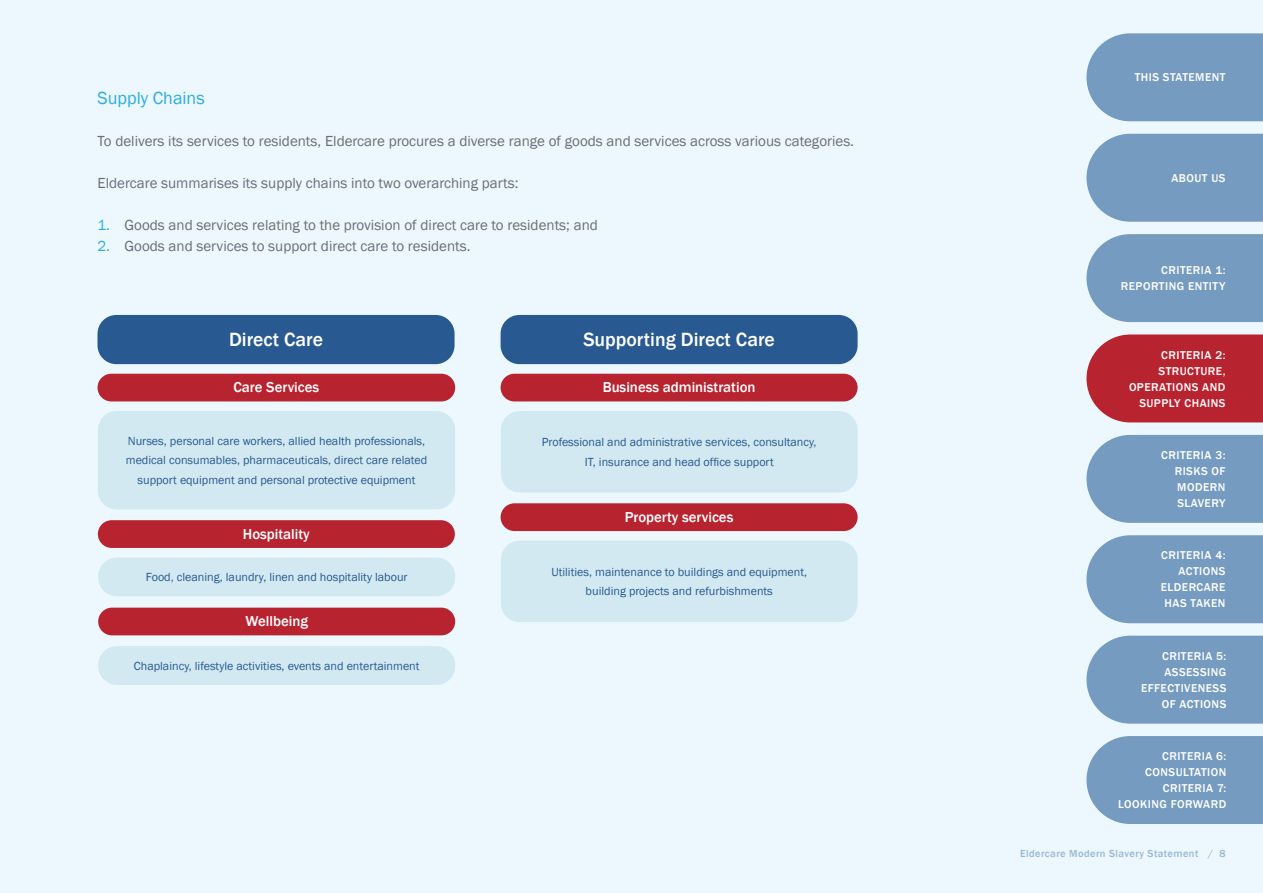
<style>
.page{position:relative;width:1263px;height:893px;background:#ecf8fe}
.page>*{position:absolute;margin:0;border:0;box-sizing:border-box;transform-origin:0 0}
.t1{font:500 19.65px "Franklin Gothic";color:#fff}
.t2{font:18px "Franklin Gothic";color:#2cace2}
.t3{font:15px "Franklin Gothic";color:#6d6e71}
.t4{font:500 14.85px "Franklin Gothic";color:#fff}
.t5{font:12.15px/19.6px "Franklin Gothic";color:#285990;text-align:center}
.t6{font:500 11.7px/16px "Franklin Gothic";letter-spacing:.04em;color:#fff;text-align:right}
.t7{font:500 10.5px "Franklin Gothic";letter-spacing:.04em;color:#759bc0}
.s1{color:#2cace2}
</style>
<div class="page">
<svg style="left:1086px;top:134px;width:177px;height:88px;background:#7ca1c4"></svg>
<svg style="left:1086px;top:234px;width:177px;height:88px;background:#7ca0c3"></svg>
<svg style="left:1086px;top:33px;width:177px;height:88px;background:#7ca1c4"></svg>
<svg style="left:1086px;top:334px;width:177px;height:88px;background:#bb313d"></svg>
<svg style="left:1086px;top:435px;width:177px;height:88px;background:#7ca0c3"></svg>
<svg style="left:1086px;top:535px;width:177px;height:88px;background:#7ca1c4"></svg>
<svg style="left:1086px;top:636px;width:177px;height:88px;background:#7ca1c4"></svg>
<div style="left:1086px;top:736px;width:177px;height:88px;background:#759bc0"></div>
<div style="left:501px;top:411px;width:357px;height:81px;background:#d2e9f2;border-radius:19px"></div>
<div style="left:501px;top:541px;width:357px;height:81px;background:#d2e9f2;border-radius:19px"></div>
<div style="left:501px;top:374px;width:357px;height:27px;background:#b82330;border-radius:14px"></div>
<div style="left:501px;top:503px;width:357px;height:28px;background:#b82330;border-radius:14px"></div>
<div style="left:501px;top:315px;width:357px;height:49px;background:#285990;border-radius:19px"></div>
<div style="left:98px;top:411px;width:357px;height:98px;background:#d2e9f2;border-radius:19px"></div>
<div style="left:98px;top:374px;width:357px;height:27px;background:#b82330;border-radius:14px"></div>
<div style="left:98px;top:315px;width:356px;height:49px;background:#285990;border-radius:19px"></div>
<div style="left:98px;top:557px;width:357px;height:39px;background:#d2e9f2;border-radius:19px"></div>
<div style="left:98px;top:646px;width:357px;height:39px;background:#d2e9f2;border-radius:19px"></div>
<div style="left:98px;top:520px;width:357px;height:28px;background:#b82330;border-radius:14px"></div>
<div style="left:98px;top:608px;width:357px;height:27px;background:#b82330;border-radius:14px"></div>
<h2 class="t2" style="left:98px;top:87px;width:109px">Supply Chains</h2>
<p class="t3" style="left:98px;top:132px;width:758px">To delivers its services to residents, Eldercare procures a diverse range of goods and services across various categories.</p>
<p class="t3" style="left:98px;top:174px;width:422px">Eldercare summarises its supply chains into two overarching parts:</p>
<p class="t3" style="left:98px;top:216px;width:502px"><span class="s1">1.</span> Goods and services relating to the provision of direct care to residents; and</p>
<p class="t3" style="left:98px;top:237px;width:374px"><span class="s1">2.</span> Goods and services to support direct care to residents.</p>
<h1 class="t1" style="left:229px;top:328px;width:95px">Direct Care</h1>
<p class="t4" style="left:233px;top:378px;width:87px">Care Services</p>
<p class="t5" style="left:126px;top:431px;width:303px">Nurses, personal care workers, allied health professionals, medical consumables, pharmaceuticals, direct care related support equipment and personal protective equipment</p>
<p class="t4" style="left:243px;top:524px;width:68px">Hospitality</p>
<p class="t5" style="left:146px;top:567px;width:263px">Food, cleaning, laundry, linen and hospitality labour</p>
<p class="t4" style="left:245px;top:612px;width:64px">Wellbeing</p>
<p class="t5" style="left:134px;top:656px;width:287px">Chaplaincy, lifestyle activities, events and entertainment</p>
<h1 class="t1" style="left:583px;top:328px;width:193px">Supporting Direct Care</h1>
<p class="t4" style="left:603px;top:378px;width:154px">Business administration</p>
<p class="t5" style="left:542px;top:433px;width:276px">Professional and administrative services, consultancy,<br>IT, insurance and head office support</p>
<p class="t4" style="left:625px;top:508px;width:110px">Property services</p>
<p class="t5" style="left:551px;top:562px;width:257px">Utilities, maintenance to buildings and equipment, building projects and refurbishments</p>
<p class="t6" style="left:1135px;top:70px;width:92px">THIS STATEMENT</p>
<p class="t6" style="left:1171px;top:170px;width:56px">ABOUT US</p>
<p class="t6" style="left:1121px;top:262px;width:106px">CRITERIA 1:<br>REPORTING ENTITY</p>
<p class="t6" style="left:1129px;top:347px;width:98px">CRITERIA 2:<br>STRUCTURE,<br>OPERATIONS AND<br>SUPPLY CHAINS</p>
<p class="t6" style="left:1175px;top:447px;width:52px;text-align:justify;text-indent:-13px">CRITERIA 3:<br>RISKS OF MODERN SLAVERY</p>
<p class="t6" style="left:1161px;top:547px;width:66px">CRITERIA 4:<br>ACTIONS<br>ELDERCARE<br>HAS TAKEN</p>
<p class="t6" style="left:1141px;top:648px;width:87px">CRITERIA 5:<br>ASSESSING<br>EFFECTIVENESS<br>OF ACTIONS</p>
<p class="t6" style="left:1118px;top:748px;width:110px">CRITERIA 6:<br>CONSULTATION<br>CRITERIA 7:<br>LOOKING FORWARD</p>
<p class="t7" style="left:1020px;top:847px;width:207px">Eldercare Modern Slavery Statement / 8</p>
</div>
